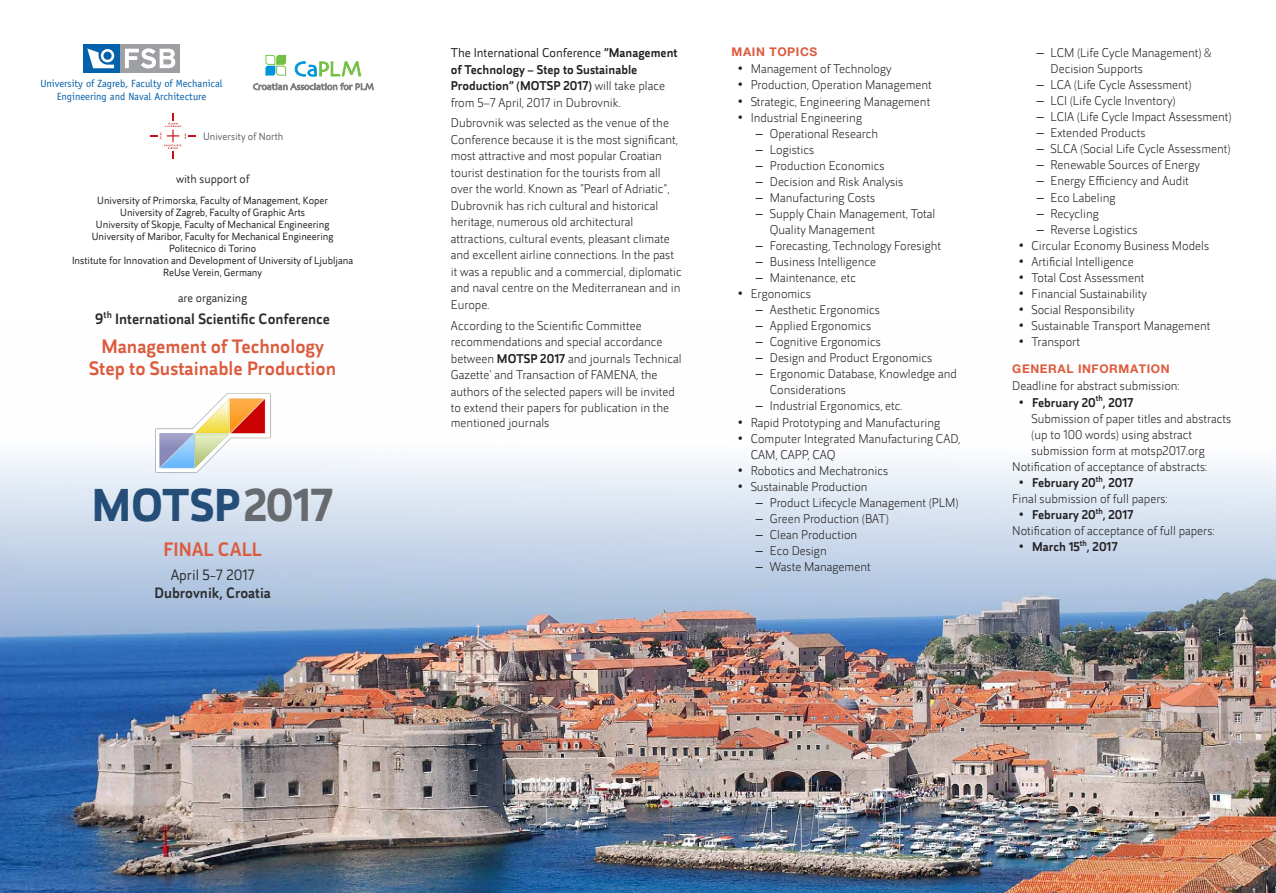
<style>
.page{position:relative;width:1276px;height:893px;background:#fff}
.page>*{position:absolute;margin:0;border:0;box-sizing:border-box;transform-origin:0 0}
.t1{font:700 46.2px "Helia";color:#244d78}
.t2{font:500 19.5px/22.5px "Helia";color:#dc5b3e;text-align:center}
.t3{font:500 15px "Helia";color:#2b2d2f}
.t4{font:15px "Helia";color:#2b2d2f}
.t5{font:300 12.75px/16.5px "Helia";color:#231f20}
.t6{font:500 12.75px/16.5px "Helia";color:#231f20}
.t7{font:700 12px "Helvetica Neue LT Pro";letter-spacing:.05em;color:#dc5b3e}
.t8{font:12px "Helia";color:#2b2d2f}
.t9{font:10.5px/12px "Helia";color:#231f20;text-align:center}
.t10{font:10.5px/12.6px "ITC Officina Sans";color:#035fa9;text-align:center}
.t11{font:10.5px "Helia";color:#636366}
.t12{font:7.5px/9px "Myriad Pro";color:#4b4c4d}
.s1{color:#676b70}
.s2{font-weight:400}
.s3{font-weight:300}
.s4{font-weight:500}
.s5{font-size:16.5px}
.s6{font-family:"Garamond Premr Pro";font-weight:400;font-size:16.5px}
.s7{font-family:"Myriad Pro"}
.s8{font-weight:300;font-size:16.5px}
</style>
<div class="page">
<img style="left:0;top:454px;width:1276px;height:439px">
<img style="left:151px;top:393px;width:123px;height:83px">
<svg style="left:253px;top:83px;width:120px;height:8px"></svg>
<svg style="left:295px;top:61px;width:66px;height:16px"></svg>
<svg style="left:265px;top:55px;width:21px;height:21px"></svg>
<div style="left:119px;top:44px;width:61px;height:29px;background:#9d9fa2"></div>
<div style="left:83px;top:44px;width:36px;height:29px;background:#0161aa"></div>
<svg style="left:125px;top:48px;width:50px;height:20px"></svg>
<svg style="left:87px;top:48px;width:27px;height:20px"></svg>
<svg style="left:150px;top:113px;width:46px;height:46px"></svg>
<p class="t10" style="left:40px;top:77px;width:184px">University of Zagreb, Faculty of Mechanical<br>Engineering and Naval Architecture</p>
<p class="t12" style="left:203px;top:127px;width:62px">University of North,<br>Koprivnica, Croatia</p>
<p class="t11" style="left:203px;top:129px;width:82px">University of North</p>
<p class="t8" style="left:176px;top:171px;width:75px">with support of</p>
<p class="t9" style="left:72px;top:194px;width:283px">University of Primorska, Faculty of Management, Koper<br>University of Zagreb, Faculty of Graphic Arts<br>University of Skopje, Faculty of Mechanical Engineering<br>University of Maribor, Faculty for Mechanical Engineering Politecnico di Torino<br>Institute for Innovation and Development of University of Ljubljana ReUse Verein, Germany</p>
<p class="t8" style="left:178px;top:290px;width:70px">are organizing</p>
<p class="t3" style="left:95px;top:309px;width:236px">9<sup>th</sup> International Scientific Conference</p>
<h2 class="t2" style="left:89px;top:335px;width:249px">Management of Technology<br>Step to Sustainable Production</h2>
<h1 class="t1" style="left:92px;top:473px;width:243px">MOTSP<span class="s1">2017</span></h1>
<h2 class="t2" style="left:163px;top:538px;width:100px">FINAL CALL</h2>
<p class="t4" style="left:171px;top:565px;width:85px">April 5-7 2017</p>
<p class="t3" style="left:154px;top:583px;width:118px">Dubrovnik, Croatia</p>
<p class="t6" style="left:451px;top:44px;width:228px"><span class="s2">The International Conference</span> ”Management of Technology – Step to Sustainable Production” (MOTSP 2017) <span class="s3">will take place from 5–7 April, 2017 in Dubrovnik.</span></p>
<p class="t5" style="left:451px;top:114px;width:232px">Dubrovnik was selected as the venue of the Conference because it is the most significant, most attractive and most popular Croatian tourist destination for the tourists from all over the world. Known as ”Pearl of Adriatic”, Dubrovnik has rich cultural and historical heritage, numerous old architectural attractions, cultural events, pleasant climate and excellent airline connections. In the past it was a republic and a commercial, diplomatic and naval centre on the Mediterranean and in Europe.</p>
<p class="t5" style="left:451px;top:317px;width:232px">According to the Scientific Committee recommendations and special accordance between <span class="s4">MOTSP 2017</span> and journals Technical Gazette’ and Transaction of FAMENA, the authors of the selected papers will be invited to extend their papers for publication in the</p>
<p class="t5" style="left:451px;top:415px;width:100px">mentioned journals</p>
<p class="t7" style="left:731px;top:44px;width:87px">MAIN TOPICS</p>
<p class="t5" style="left:738px;top:61px;width:155px"><span class="s5">•</span> Management of Technology</p>
<p class="t5" style="left:738px;top:77px;width:195px"><span class="s5">•</span> Production, Operation Management</p>
<p class="t5" style="left:738px;top:93px;width:194px"><span class="s5">•</span> Strategic, Engineering Management</p>
<p class="t5" style="left:738px;top:109px;width:126px"><span class="s5">•</span> Industrial Engineering</p>
<p class="t5" style="left:755px;top:125px;width:125px"><span class="s6">–</span> Operational Research</p>
<p class="t5" style="left:755px;top:141px;width:61px"><span class="s6">–</span> Logistics</p>
<p class="t5" style="left:755px;top:157px;width:131px"><span class="s6">–</span> Production Economics</p>
<p class="t5" style="left:755px;top:173px;width:150px"><span class="s6">–</span> Decision and Risk Analysis</p>
<p class="t5" style="left:755px;top:189px;width:122px"><span class="s6">–</span> Manufacturing Costs</p>
<p class="t5" style="left:770px;top:205px;width:167px;line-height:16px;text-indent:-15px"><span class="s6">–</span> Supply Chain Management, Total<br>Quality Management</p>
<p class="t5" style="left:755px;top:237px;width:188px"><span class="s6">–</span> Forecasting, Technology Foresight</p>
<p class="t5" style="left:755px;top:253px;width:123px"><span class="s6">–</span> Business Intelligence</p>
<p class="t5" style="left:755px;top:269px;width:103px"><span class="s6">–</span> Maintenance, etc</p>
<p class="t5" style="left:738px;top:285px;width:75px"><span class="s5">•</span> Ergonomics</p>
<p class="t5" style="left:755px;top:301px;width:127px"><span class="s6">–</span> Aesthetic Ergonomics</p>
<p class="t5" style="left:755px;top:317px;width:118px"><span class="s6">–</span> Applied Ergonomics</p>
<p class="t5" style="left:755px;top:333px;width:127px"><span class="s6">–</span> Cognitive Ergonomics</p>
<p class="t5" style="left:755px;top:349px;width:179px"><span class="s6">–</span> Design and Product Ergonomics</p>
<p class="t5" style="left:770px;top:366px;width:189px;line-height:16px;text-indent:-15px"><span class="s6">–</span> Ergonomic Database, Knowledge and<br>Considerations</p>
<p class="t5" style="left:755px;top:398px;width:149px"><span class="s6">–</span> Industrial Ergonomics, etc.</p>
<p class="t5" style="left:738px;top:414px;width:204px"><span class="s5">•</span> Rapid Prototyping and Manufacturing</p>
<p class="t5" style="left:750px;top:430px;width:211px;line-height:16px;text-indent:-13px"><span class="s5">•</span> Computer Integrated Manufacturing CAD,<br>CAM, CAPP, CAQ</p>
<p class="t5" style="left:738px;top:462px;width:152px"><span class="s5">•</span> Robotics and Mechatronics</p>
<p class="t5" style="left:738px;top:478px;width:131px"><span class="s5">•</span> Sustainable Production</p>
<p class="t5" style="left:755px;top:494px;width:205px"><span class="s6">–</span> Product Lifecycle Management (PLM)</p>
<p class="t5" style="left:755px;top:510px;width:135px"><span class="s6">–</span> Green Production (BAT)</p>
<p class="t5" style="left:755px;top:526px;width:104px"><span class="s6">–</span> Clean Production</p>
<p class="t5" style="left:755px;top:542px;width:73px"><span class="s6">–</span> Eco Design</p>
<p class="t5" style="left:755px;top:558px;width:117px"><span class="s6">–</span> Waste Management</p>
<p class="t5" style="left:1050px;top:44px;width:162px;line-height:16px;text-indent:-15px"><span class="s6">–</span> LCM (Life Cycle Management) <span class="s7">&amp;<br></span>Decision Supports</p>
<p class="t5" style="left:1035px;top:76px;width:157px"><span class="s6">–</span> LCA (Life Cycle Assessment)</p>
<p class="t5" style="left:1035px;top:92px;width:141px"><span class="s6">–</span> LCI (Life Cycle Inventory)</p>
<p class="t5" style="left:1035px;top:108px;width:197px"><span class="s6">–</span> LCIA (Life Cycle Impact Assessment)</p>
<p class="t5" style="left:1035px;top:124px;width:112px"><span class="s6">–</span> Extended Products</p>
<p class="t5" style="left:1035px;top:141px;width:196px"><span class="s6">–</span> SLCA (Social Life Cycle Assessment)</p>
<p class="t5" style="left:1035px;top:157px;width:166px"><span class="s6">–</span> Renewable Sources of Energy</p>
<p class="t5" style="left:1035px;top:173px;width:155px"><span class="s6">–</span> Energy Efficiency and Audit</p>
<p class="t5" style="left:1035px;top:189px;width:81px"><span class="s6">–</span> Eco Labeling</p>
<p class="t5" style="left:1035px;top:205px;width:65px"><span class="s6">–</span> Recycling</p>
<p class="t5" style="left:1035px;top:221px;width:103px"><span class="s6">–</span> Reverse Logistics</p>
<p class="t5" style="left:1018px;top:237px;width:192px"><span class="s5">•</span> Circular Economy Business Models</p>
<p class="t5" style="left:1018px;top:253px;width:117px"><span class="s5">•</span> Artificial Intelligence</p>
<p class="t5" style="left:1018px;top:269px;width:127px"><span class="s5">•</span> Total Cost Assessment</p>
<p class="t5" style="left:1018px;top:285px;width:130px"><span class="s5">•</span> Financial Sustainability</p>
<p class="t5" style="left:1018px;top:301px;width:117px"><span class="s5">•</span> Social Responsibility</p>
<p class="t5" style="left:1018px;top:318px;width:193px"><span class="s5">•</span> Sustainable Transport Management</p>
<p class="t5" style="left:1018px;top:334px;width:63px"><span class="s5">•</span> Transport</p>
<p class="t7" style="left:1012px;top:361px;width:159px">GENERAL INFORMATION</p>
<p class="t5" style="left:1012px;top:378px;width:169px">Deadline for abstract submission:</p>
<p class="t6" style="left:1018px;top:394px;width:116px"><span class="s8">•</span> February 20<sup>th</sup>, 2017</p>
<p class="t5" style="left:1031px;top:410px;width:201px">Submission of paper titles and abstracts</p>
<p class="t5" style="left:1031px;top:426px;width:162px">(up to 100 words) using abstract</p>
<p class="t5" style="left:1031px;top:442px;width:175px">submission form at motsp2017.org</p>
<p class="t5" style="left:1012px;top:458px;width:196px">Notification of acceptance of abstracts:</p>
<p class="t5" style="left:1012px;top:474px;width:157px;line-height:16px;text-indent:6px"><span class="s5">•</span> <span class="s4">February 20</span><sup>th</sup><span class="s4">, 2017<br></span>Final submission of full papers:</p>
<p class="t5" style="left:1012px;top:506px;width:204px;line-height:16px;text-indent:6px"><span class="s5">•</span> <span class="s4">February 20</span><sup>th</sup><span class="s4">, 2017<br></span>Notification of acceptance of full papers:</p>
<p class="t6" style="left:1018px;top:538px;width:101px"><span class="s8">•</span> March 15<sup>th</sup>, 2017</p>
</div>
